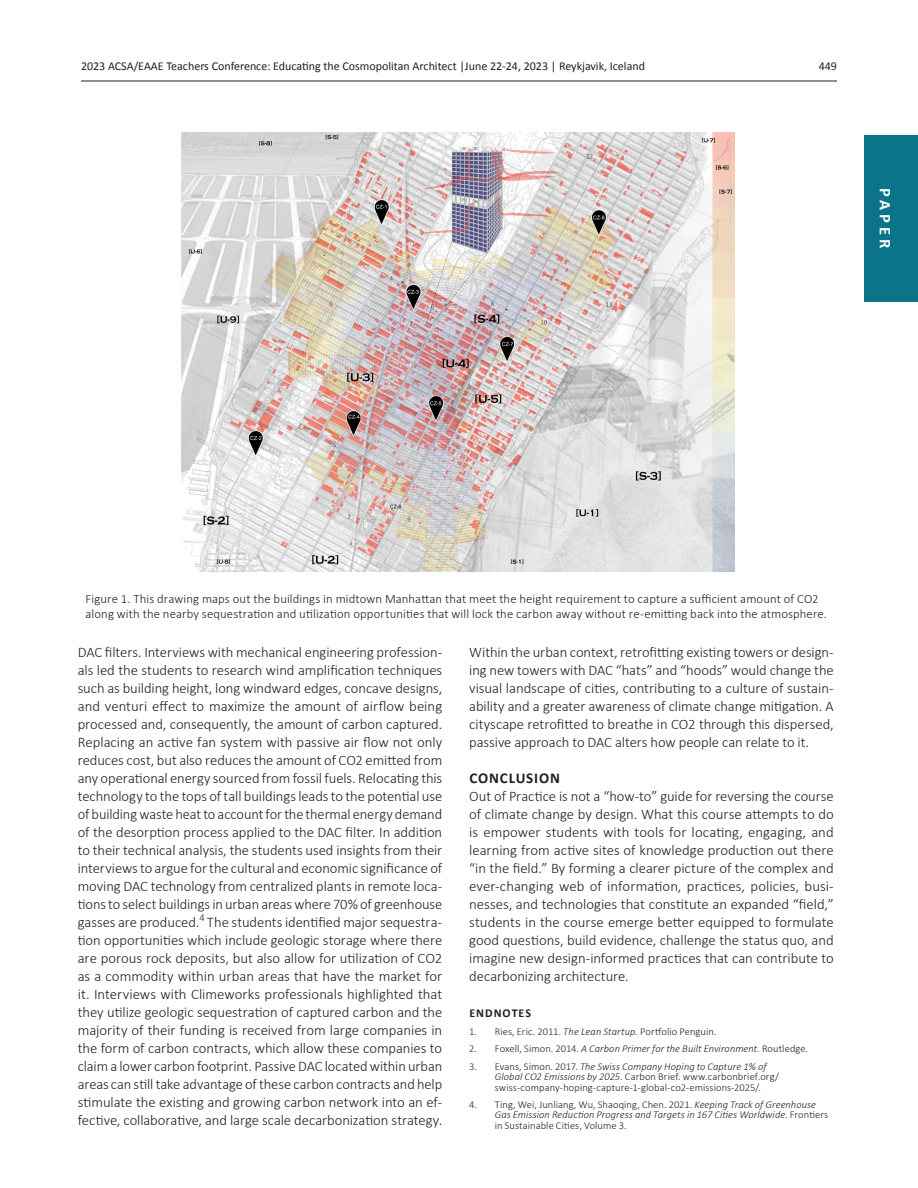
<style>
.page{position:relative;width:918px;height:1188px;background:#fff}
.page>*{position:absolute;margin:0;border:0;box-sizing:border-box;transform-origin:0 0}
.t1{font:700 16.5px "Calibri";letter-spacing:.235em;color:#fff}
._05_Section_Header{font:700 15px "Calibri";letter-spacing:.055em;color:#231f20}
._06_Main_Body_Text_-_no_break_body{font:300 14.7px/18px "Calibri";letter-spacing:-.005em;color:#231f20;text-align:justify}
._07_Caption_Text{font:300 12.75px/15.3px "Calibri";letter-spacing:.01em;color:#231f20}
.t2{font:12px "Calibri";color:#231f20}
._06_Main_Body_Text_-_no_break_body-2{font:700 12px "Calibri";letter-spacing:.08em;color:#231f20}
.t3{font:italic 300 10.5px/10.5px "Calibri";letter-spacing:.005em;color:#231f20}
.t4{font:300 10.5px/10.5px "Calibri";letter-spacing:.01em;color:#231f20}
.s1{font-style:italic}
.s2{font-style:normal}
</style>
<div class="page">
<hr style="left:81px;top:81px;width:756px;height:1px;background:#231f20">
<div style="left:864px;top:135px;width:54px;height:166px;background:#0c7489"></div>
<img style="left:181px;top:133px;width:554px;height:438px">
<p class="t2" style="left:81px;top:57px;width:566px">2023 ACSA/EAAE Teachers Conference: Educating the Cosmopolitan Architect |June 22-24, 2023 | Reykjavik, Iceland</p>
<p class="t2" style="left:819px;top:57px;width:20px">449</p>
<p class="t1" style="left:897px;top:188px;width:61px;rotate:90deg">PAPER</p>
<p class="_07_Caption_Text" style="left:86px;top:591px;width:743px">Figure 1. This drawing maps out the buildings in midtown Manhattan that meet the height requirement to capture a sufficient amount of CO2 along with the nearby sequestration and utilization opportunities that will lock the carbon away without re-emitting back into the atmosphere.</p>
<p class="_06_Main_Body_Text_-_no_break_body" style="left:78px;top:643px;width:366px">DAC filters. Interviews with mechanical engineering profession&shy;als led the students to research wind amplification techniques such as building height, long windward edges, concave designs, and venturi effect to maximize the amount of airflow being processed and, consequently, the amount of carbon captured.<br>Replacing an active fan system with passive air flow not only reduces cost, but also reduces the amount of CO2 emitted from any operational energy sourced from fossil fuels. Relocating this technology to the tops of tall buildings leads to the potential use of building waste heat to account for the thermal energy demand of the desorption process applied to the DAC filter. In addition to their technical analysis, the students used insights from their interviews to argue for the cultural and economic significance of moving DAC technology from centralized plants in remote loca&shy;tions to select buildings in urban areas where 70% of greenhouse gasses are produced.<sup>4</sup> The students identified major sequestra&shy;tion opportunities which include geologic storage where there are porous rock deposits, but also allow for utilization of CO2 as a commodity within urban areas that have the market for it. Interviews with Climeworks professionals highlighted that they utilize geologic sequestration of captured carbon and the majority of their funding is received from large companies in the form of carbon contracts, which allow these companies to claim a lower carbon footprint. Passive DAC located within urban areas can still take advantage of these carbon contracts and help stimulate the existing and growing carbon network into an ef&shy;fective, collaborative, and large scale decarbonization strategy.</p>
<p class="_06_Main_Body_Text_-_no_break_body" style="left:469px;top:643px;width:366px">Within the urban context, retrofitting existing towers or design&shy;ing new towers with DAC “hats” and “hoods” would change the visual landscape of cities, contributing to a culture of sustain&shy;ability and a greater awareness of climate change mitigation. A cityscape retrofitted to breathe in CO2 through this dispersed, passive approach to DAC alters how people can relate to it.</p>
<p class="_05_Section_Header" style="left:470px;top:767px;width:92px">CONCLUSION</p>
<p class="_06_Main_Body_Text_-_no_break_body" style="left:469px;top:787px;width:366px">Out of Practice is not a “how-to” guide for reversing the course of climate change by design. What this course attempts to do is empower students with tools for locating, engaging, and learning from active sites of knowledge production out there “in the field.” By forming a clearer picture of the complex and ever-changing web of information, practices, policies, busi&shy;nesses, and technologies that constitute an expanded “field,” students in the course emerge better equipped to formulate good questions, build evidence, challenge the status quo, and imagine new design-informed practices that can contribute to decarbonizing architecture.</p>
<p class="_06_Main_Body_Text_-_no_break_body-2" style="left:469px;top:1005px;width:63px">ENDNOTES</p>
<p class="t4" style="left:469px;top:1026px;width:249px">1. Ries, Eric. 2011. <span class="s1">The Lean Startup.</span> Portfolio Penguin.</p>
<p class="t3" style="left:469px;top:1043px;width:340px"><span class="s2">2. Foxell, Simon. 2014.</span> A Carbon Primer for the Built Environment. <span class="s2">Routledge.</span></p>
<p class="t4" style="left:495px;top:1061px;width:286px;text-indent:-26px">3. Evans, Simon. 2017. <span class="s1">The Swiss Company Hoping to Capture 1% of<br>Global CO2 Emissions by 2025</span>. Carbon Brief. www.carbonbrief.org/ swiss-company-hoping-capture-1-global-co2-emissions-2025/.</p>
<p class="t3" style="left:495px;top:1099px;width:335px;text-indent:-26px"><span class="s2">4. Ting, Wei, Junliang, Wu, Shaoqing, Chen. 2021.</span> Keeping Track of Greenhouse<br>Gas Emission Reduction Progress and Targets in 167 Cities Worldwide<span class="s2">. Frontiers in Sustainable Cities, Volume 3.</span></p>
</div>
